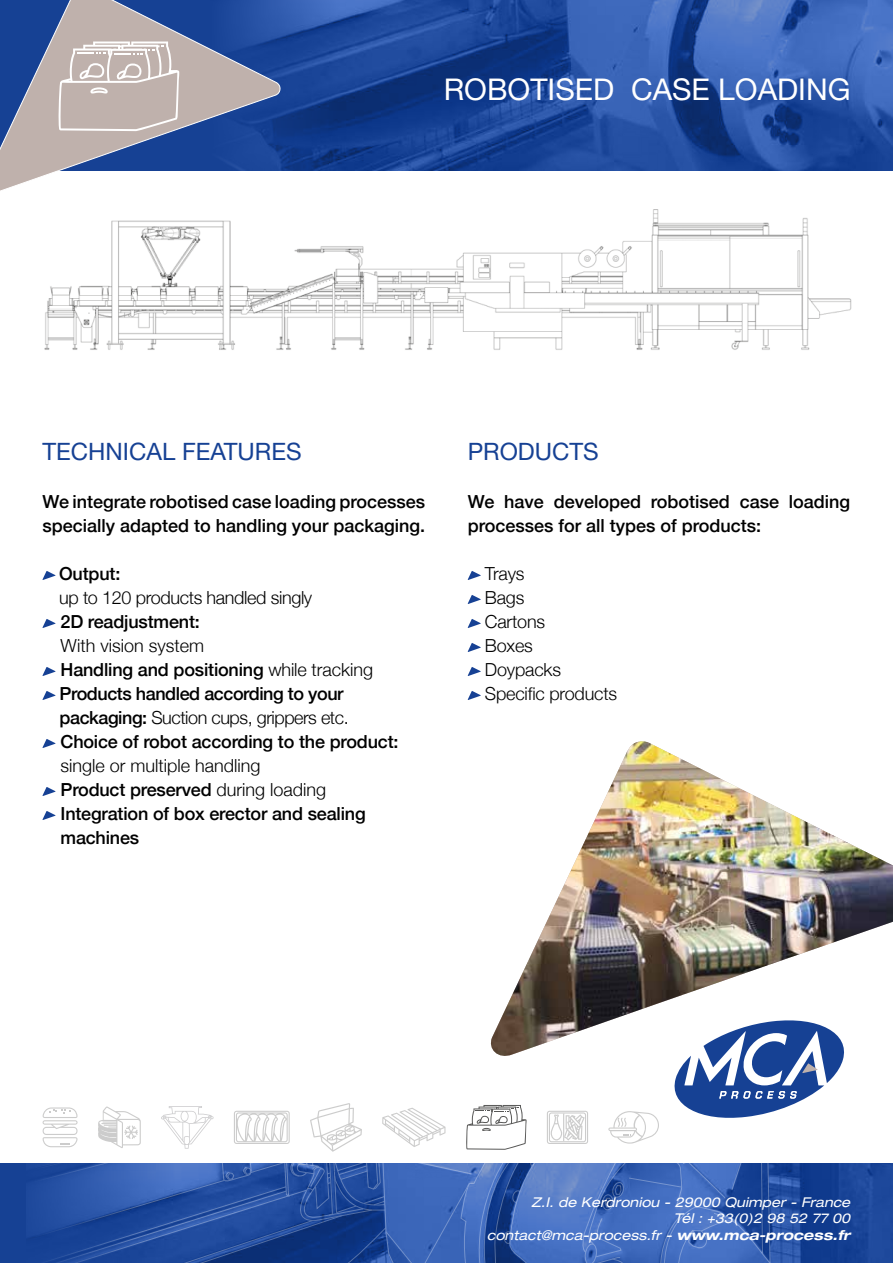
<style>
.page{position:relative;width:893px;height:1263px;background:#fff}
.page>*{position:absolute;margin:0;border:0;box-sizing:border-box;transform-origin:0 0}
.t1{font:30px "Helvetica Neue LT Std";color:#fff}
.t2{font:24px "Helvetica Neue LT Std";color:#164194}
.t3{font:500 18px/24px "Helvetica Neue";letter-spacing:-.01em;color:#000}
.t4{font:300 18px/24px "Helvetica Neue";letter-spacing:-.01em;color:#000}
.t5{font:italic expanded 13.5px/16.2px "Helvetica Neue LT Std";color:#fff;text-align:right}
.s1{font-weight:300}
.s2{font-weight:700}
</style>
<div class="page">
<img style="left:283px;top:0;width:610px;height:170px">
<svg style="left:0;top:0;width:283px;height:191px;background:#7585ac"></svg>
<img style="left:490px;top:741px;width:403px;height:315px">
<svg style="left:42px;top:571px;width:14px;height:9px"></svg>
<svg style="left:42px;top:619px;width:14px;height:9px"></svg>
<svg style="left:42px;top:667px;width:14px;height:9px"></svg>
<svg style="left:42px;top:691px;width:14px;height:9px"></svg>
<svg style="left:42px;top:739px;width:14px;height:9px"></svg>
<svg style="left:42px;top:787px;width:14px;height:9px"></svg>
<svg style="left:42px;top:811px;width:14px;height:9px"></svg>
<svg style="left:468px;top:571px;width:13px;height:9px"></svg>
<svg style="left:468px;top:595px;width:13px;height:9px"></svg>
<svg style="left:468px;top:619px;width:13px;height:9px"></svg>
<svg style="left:468px;top:643px;width:13px;height:9px"></svg>
<svg style="left:468px;top:667px;width:13px;height:9px"></svg>
<svg style="left:468px;top:691px;width:13px;height:9px"></svg>
<svg style="left:58px;top:42px;width:121px;height:89px;background:#c9beba"></svg>
<svg style="left:668px;top:1016px;width:182px;height:102px"></svg>
<img style="left:44px;top:209px;width:808px;height:141px">
<div style="left:0;top:1164px;width:893px;height:99px;background:#164194"></div>
<img style="left:854px;top:1164px;width:39px;height:96px">
<svg style="left:33px;top:1164px;width:821px;height:99px"></svg>
<svg style="left:43px;top:1107px;width:35px;height:40px"></svg>
<svg style="left:161px;top:1106px;width:53px;height:43px"></svg>
<svg style="left:466px;top:1105px;width:61px;height:45px"></svg>
<svg style="left:608px;top:1111px;width:51px;height:32px"></svg>
<svg style="left:310px;top:1103px;width:52px;height:49px"></svg>
<svg style="left:98px;top:1106px;width:43px;height:42px"></svg>
<svg style="left:234px;top:1111px;width:56px;height:33px"></svg>
<svg style="left:382px;top:1108px;width:63px;height:39px"></svg>
<svg style="left:547px;top:1111px;width:41px;height:33px"></svg>
<h1 class="t1" style="left:444px;top:72px;width:408px">ROBOTISED CASE LOADING</h1>
<h2 class="t2" style="left:43px;top:437px;width:261px">TECHNICAL FEATURES</h2>
<p class="t3" style="left:43px;top:488px;width:384px">We integrate robotised case loading processes specially adapted to handling your packaging.</p>
<p class="t3" style="left:59px;top:560px;width:63px">Output:</p>
<p class="t4" style="left:59px;top:584px;width:255px">up to 120 products handled singly</p>
<p class="t3" style="left:61px;top:608px;width:141px">2D readjustment:</p>
<p class="t3" style="left:60px;top:632px;width:340px"><span class="s1">With vision system<br></span>Handling and positioning <span class="s1">while tracking </span>Products handled according to your packaging: <span class="s1">Suction cups, grippers etc.<br></span>Choice of robot according to the product:</p>
<p class="t3" style="left:61px;top:752px;width:307px"><span class="s1">single or multiple handling<br></span>Product preserved <span class="s1">during loading<br></span>Integration of box erector and sealing machines</p>
<h2 class="t2" style="left:468px;top:437px;width:133px">PRODUCTS</h2>
<p class="t3" style="left:468px;top:488px;width:384px">We have developed robotised case loading processes for all types of products:</p>
<p class="t4" style="left:485px;top:560px;width:134px">Trays<br>Bags<br>Cartons<br>Boxes<br>Doypacks<br>Specific products</p>
<p class="t5" style="left:487px;top:1194px;width:365px">Z.I. de Kerdroniou - 29000 Quimper - France<br>Tél : +33(0)2 98 52 77 00<br>contact@mca-process.fr - <span class="s2">www.mca-process.fr</span></p>
</div>
